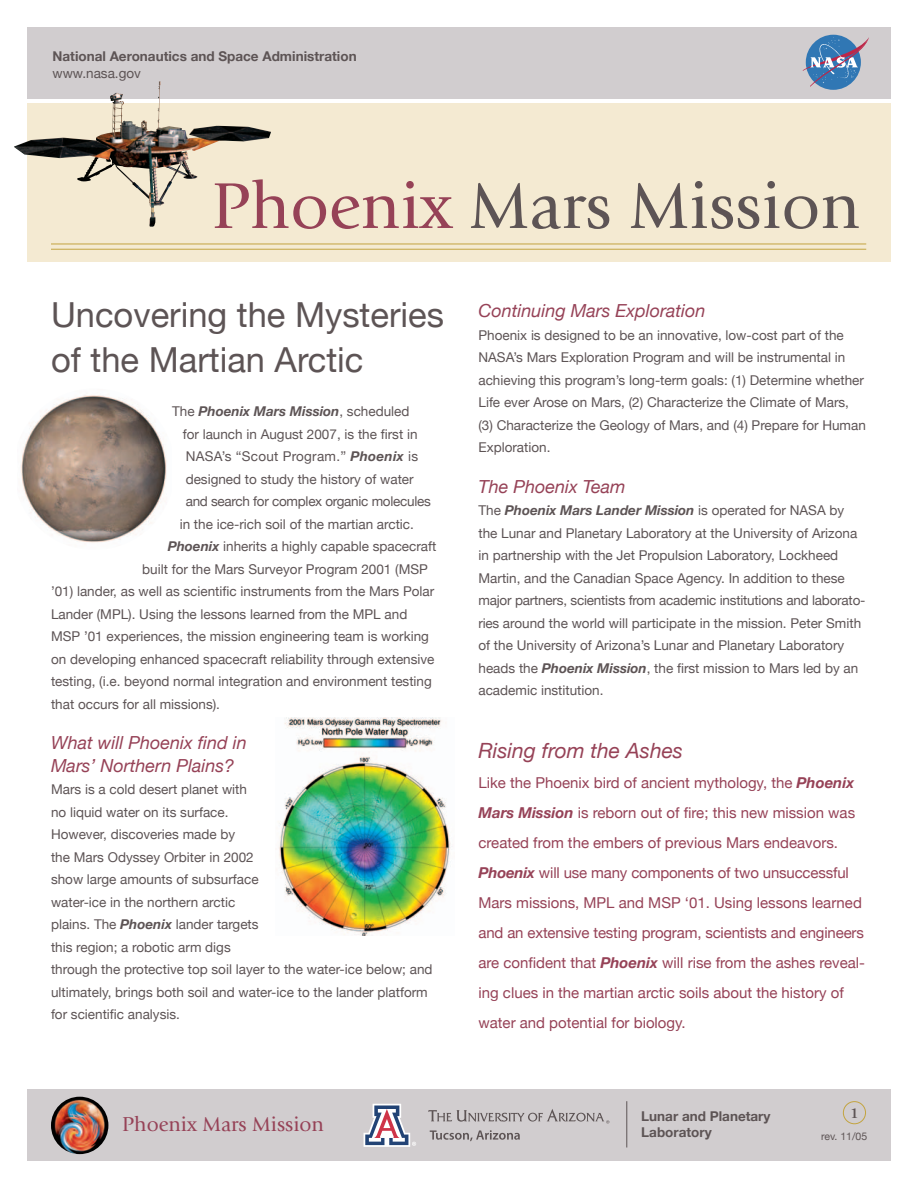
<style>
.page{position:relative;width:918px;height:1188px;background:#fff}
.page>*{position:absolute;margin:0;border:0;box-sizing:border-box;transform-origin:0 0}
.t1{font:67.5px "Giovanni";color:#5d5455}
.t2{font:34.5px/45px "Helvetica Neue";color:#5d5455}
.t3{font:21px "Giovanni";color:#964257}
.Subheads{font:italic 21px "Helvetica Neue";color:#964257}
.Subheads-2{font:italic 18px/22.5px "Helvetica Neue";color:#964257}
.body_copy{font:15px/30px "Helvetica Neue";color:#964257}
.t4{font:700 15px "Giovanni";color:#5d5455}
.body_copy-2{font:13.5px/22.5px "Helvetica Neue";color:#5d5455}
.t5{font:700 13.5px "Helvetica Neue";color:#5d5455}
.body_copy-3{font:13.5px "Helvetica Neue";letter-spacing:-.02em;color:#5d5455}
.body_copy-4{font:italic 700 13.5px "Helvetica Neue";color:#5d5455}
.body_copy-5{font:13.5px "Helvetica Neue";letter-spacing:.02em;color:#5d5455}
.t6{font:10.5px "Helvetica Neue";color:#5d5455}
.s1{color:#964257}
.s2{font-weight:700;font-style:italic}
.s3{font-weight:400;font-style:normal}
</style>
<div class="page">
<div style="left:27px;top:104px;width:864px;height:158px;background:#f4ead2"></div>
<div style="left:27px;top:1089px;width:864px;height:72px;background:#d1cdcf"></div>
<div style="left:27px;top:27px;width:864px;height:72px;background:#d1cdcf"></div>
<div style="left:806px;top:35px;width:55px;height:55px;background:#3077b4;border-radius:50%"></div>
<svg style="left:802px;top:37px;width:67px;height:50px"></svg>
<hr style="left:51px;top:244px;width:815px;height:1px;background:#c3a440">
<hr style="left:51px;top:249px;width:815px;height:1px;background:#c3a440">
<div style="left:843px;top:1101px;width:23px;height:23px;border:1px solid #c3a440;border-radius:50%"></div>
<hr style="left:626px;top:1101px;width:1px;height:47px;background:#5d5455">
<svg style="left:364px;top:1104px;width:52px;height:43px"></svg>
<svg style="left:430px;top:1130px;width:90px;height:11px"></svg>
<svg style="left:428px;top:1109px;width:181px;height:15px"></svg>
<img style="left:21px;top:395px;width:146px;height:148px">
<img style="left:279px;top:717px;width:172px;height:218px">
<img style="left:14px;top:81px;width:147px;height:146px">
<img style="left:51px;top:1097px;width:57px;height:57px;border-radius:50%">
<p class="t5" style="left:52px;top:48px;width:306px">National Aeronautics and Space Administration</p>
<p class="body_copy-2" style="left:52px;top:61px;width:90px">www.nasa.gov</p>
<p class="t1" style="left:212px;top:168px;width:650px"><span class="s1">Phoenix</span> Mars Mission</p>
<p class="t2" style="left:51px;top:292px;width:394px">Uncovering the Mysteries of the Martian Arctic</p>
<p class="Subheads-2" style="left:478px;top:299px;width:229px">Continuing Mars Exploration</p>
<p class="body_copy-2" style="left:478px;top:323px;width:389px">Phoenix is designed to be an innovative, low-cost part of the NASA’s Mars Exploration Program and will be instrumental in achieving this program’s long-term goals: (1) Determine whether Life ever Arose on Mars, (2) Characterize the Climate of Mars, (3) Characterize the Geology of Mars, and (4) Prepare for Human Exploration.</p>
<p class="Subheads-2" style="left:478px;top:475px;width:149px">The Phoenix Team</p>
<p class="body_copy-2" style="left:478px;top:499px;width:388px">The <span class="s2">Phoenix Mars Lander Mission</span> is operated for NASA by the Lunar and Planetary Laboratory at the University of Arizona in partnership with the Jet Propulsion Laboratory, Lockheed Martin, and the Canadian Space Agency. In addition to these major partners, scientists from academic institutions and laborato&shy;ries around the world will participate in the mission. Peter Smith of the University of Arizona’s Lunar and Planetary Laboratory heads the <span class="s2">Phoenix Mission</span>, the first mission to Mars led by an academic institution.</p>
<p class="body_copy-4" style="left:172px;top:403px;width:239px"><span class="s3">The</span> Phoenix Mars Mission<span class="s3">, scheduled</span></p>
<p class="body_copy-2" style="left:183px;top:423px;width:236px">for launch in August 2007, is the first in</p>
<p class="body_copy-5" style="left:186px;top:448px;width:234px">NASA’s “Scout Program.” <span class="s2">Phoenix</span> is</p>
<p class="body_copy-2" style="left:186px;top:468px;width:230px">designed to study the history of water</p>
<p class="body_copy-3" style="left:186px;top:493px;width:247px">and search for complex organic molecules</p>
<p class="body_copy-2" style="left:180px;top:513px;width:236px">in the ice-rich soil of the martian arctic.</p>
<p class="body_copy-2" style="left:168px;top:535px;width:270px"><span class="s2">Phoenix</span> inherits a highly capable spacecraft</p>
<p class="body_copy-2" style="left:142px;top:558px;width:287px">built for the Mars Surveyor Program 2001 (MSP</p>
<p class="body_copy-2" style="left:51px;top:580px;width:385px">’01) lander, as well as scientific instruments from the Mars Polar</p>
<p class="body_copy-2" style="left:51px;top:603px;width:358px">Lander (MPL). Using the lessons learned from the MPL and</p>
<p class="body_copy-2" style="left:51px;top:625px;width:380px">MSP ’01 experiences, the mission engineering team is working</p>
<p class="body_copy-2" style="left:51px;top:648px;width:385px">on developing enhanced spacecraft reliability through extensive</p>
<p class="body_copy-2" style="left:51px;top:670px;width:382px">testing, (i.e. beyond normal integration and environment testing</p>
<p class="body_copy-2" style="left:51px;top:693px;width:171px">that occurs for all missions).</p>
<p class="Subheads-2" style="left:51px;top:731px;width:197px">What will Phoenix find in<br>Mars’ Northern Plains?</p>
<p class="body_copy-2" style="left:51px;top:778px;width:383px">Mars is a cold desert planet with<br>no liquid water on its surface.<br>However, discoveries made by<br>the Mars Odyssey Orbiter in 2002<br>show large amounts of subsurface<br>water-ice in the northern arctic<br>plains. The <span class="s2">Phoenix</span> lander targets<br>this region; a robotic arm digs<br>through the protective top soil layer to the water-ice below; and ultimately, brings both soil and water-ice to the lander platform for scientific analysis.</p>
<p class="Subheads" style="left:478px;top:738px;width:206px">Rising from the Ashes</p>
<p class="body_copy" style="left:478px;top:768px;width:388px">Like the Phoenix bird of ancient mythology, the <span class="s2">Phoenix Mars Mission</span> is reborn out of fire; this new mission was created from the embers of previous Mars endeavors.<br><span class="s2">Phoenix</span> will use many components of two unsuccessful Mars missions, MPL and MSP ‘01. Using lessons learned and an extensive testing program, scientists and engineers are confident that <span class="s2">Phoenix</span> will rise from the ashes reveal&shy;ing clues in the martian arctic soils about the history of water and potential for biology.</p>
<p class="t3" style="left:122px;top:1112px;width:203px">Phoenix Mars Mission</p>
<p class="t5" style="left:641px;top:1108px;width:131px">Lunar and Planetary</p>
<p class="t5" style="left:641px;top:1124px;width:72px">Laboratory</p>
<p class="t4" style="left:850px;top:1104px;width:10px">1</p>
<p class="t6" style="left:821px;top:1130px;width:48px">rev. 11/05</p>
</div>
